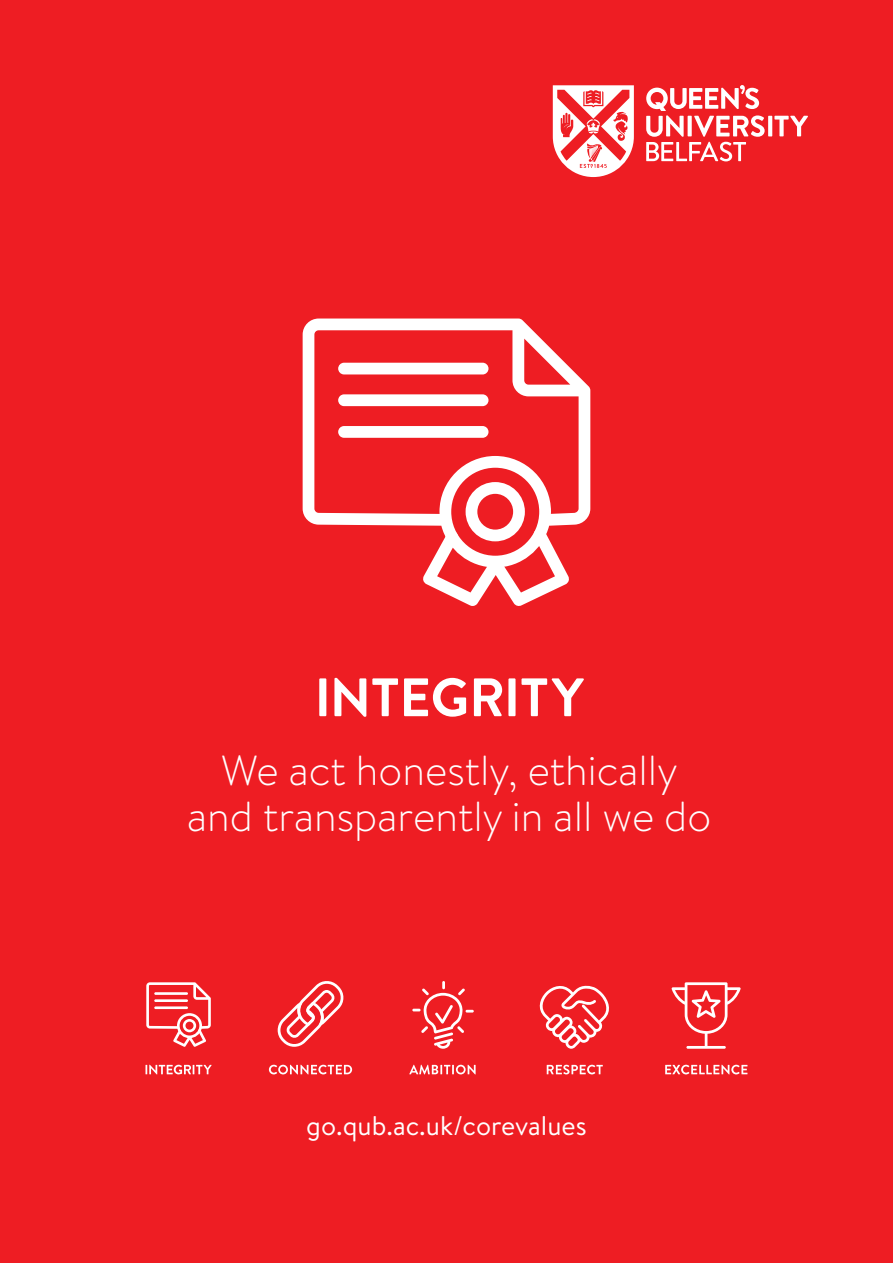
<style>
.page{position:relative;width:893px;height:1263px;background:#ee1d23}
.page>*{position:absolute;margin:0;border:0;box-sizing:border-box;transform-origin:0 0}
.t1{font:700 54px "Brandon Text";color:#fff}
.t2{font:300 42px/46.3px "Brandon Text";color:#fff;text-align:center}
.t3{font:27px "Brandon Text";color:#fff}
</style>
<div class="page">
<svg style="left:768px;top:116px;width:4px;height:20px"></svg>
<svg style="left:774px;top:116px;width:34px;height:20px"></svg>
<svg style="left:646px;top:85px;width:119px;height:76px"></svg>
<svg style="left:553px;top:85px;width:81px;height:92px"></svg>
<svg style="left:303px;top:318px;width:287px;height:208px"></svg>
<div style="left:338px;top:426px;width:150px;height:12px;background:#fff;border-radius:6px"></div>
<div style="left:338px;top:394px;width:150px;height:12px;background:#fff;border-radius:6px"></div>
<div style="left:338px;top:363px;width:150px;height:11px;background:#fff;border-radius:6px"></div>
<svg style="left:423px;top:482px;width:146px;height:124px"></svg>
<svg style="left:665px;top:1065px;width:82px;height:9px"></svg>
<svg style="left:671px;top:982px;width:70px;height:67px"></svg>
<svg style="left:547px;top:1065px;width:56px;height:9px"></svg>
<svg style="left:539px;top:985px;width:70px;height:64px"></svg>
<svg style="left:409px;top:1065px;width:67px;height:9px"></svg>
<svg style="left:412px;top:981px;width:62px;height:68px"></svg>
<svg style="left:269px;top:1065px;width:83px;height:9px"></svg>
<svg style="left:278px;top:981px;width:66px;height:66px"></svg>
<svg style="left:146px;top:982px;width:65px;height:65px"></svg>
<svg style="left:145px;top:1065px;width:67px;height:9px"></svg>
<p class="t1" style="left:315px;top:660px;width:271px">INTEGRITY</p>
<p class="t2" style="left:187px;top:746px;width:526px">We act honestly, ethically and transparently in all we do</p>
<p class="t3" style="left:306px;top:1107px;width:282px">go.qub.ac.uk/corevalues</p>
</div>
